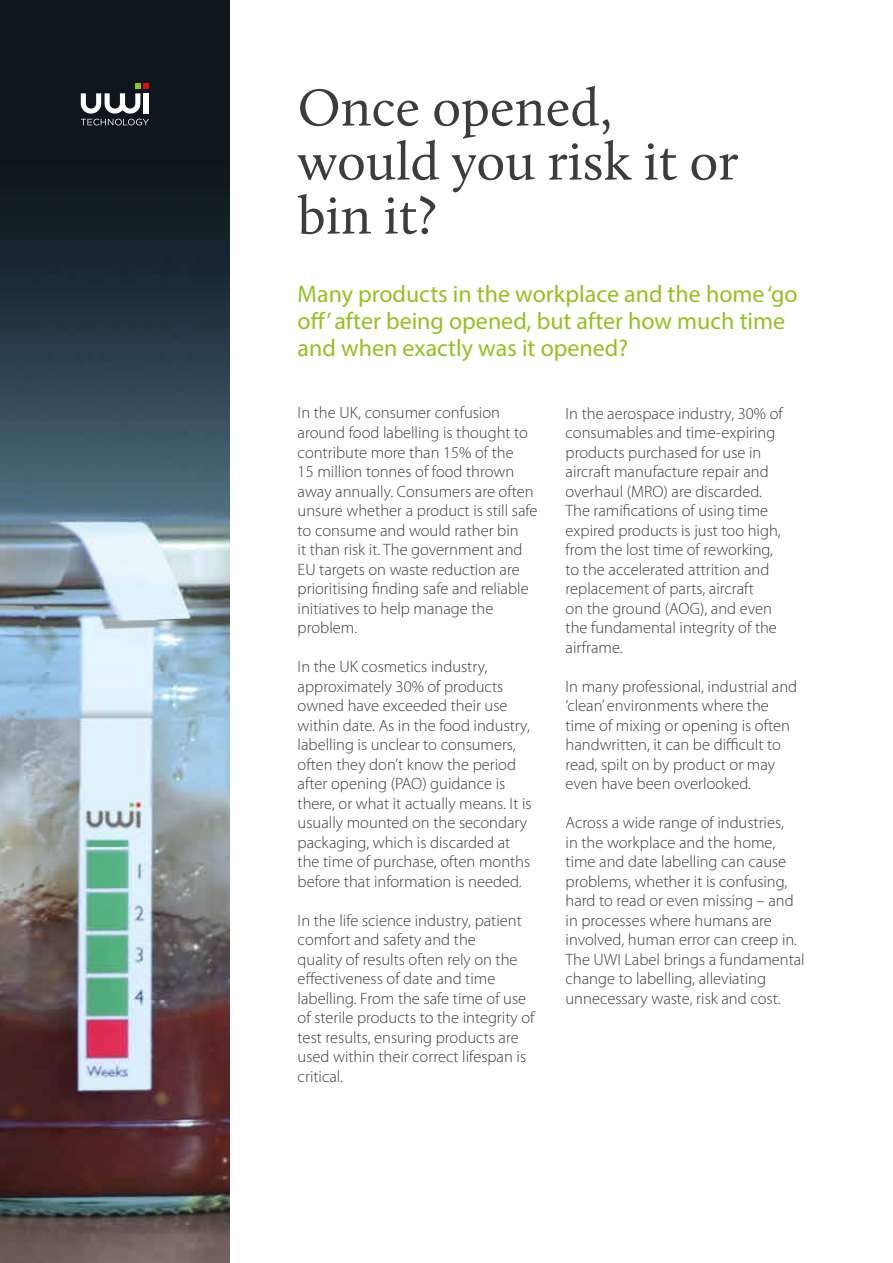
<style>
.page{position:relative;width:893px;height:1263px;background:#fff}
.page>*{position:absolute;margin:0;border:0;box-sizing:border-box;transform-origin:0 0}
.t1{font:54px/54px "Calluna";color:#3c3c3b}
.t2{font:24px/27px "Myriad Pro";color:#95c11f}
.t3{font:300 16.5px/19.5px "Myriad Pro";color:#3c3c3b}
</style>
<div class="page">
<img style="left:0;top:0;width:230px;height:1263px">
<svg style="left:81px;top:83px;width:68px;height:42px"></svg>
<h1 class="t1" style="left:298px;top:80px;width:442px">Once opened, would you risk it or bin it?</h1>
<h2 class="t2" style="left:298px;top:280px;width:502px">Many products in the workplace and the home ‘go off’ after being opened, but after how much time and when exactly was it opened?</h2>
<p class="t3" style="left:298px;top:403px;width:241px">In the UK, consumer confusion around food labelling is thought to contribute more than 15% of the<br>15 million tonnes of food thrown away annually. Consumers are often unsure whether a product is still safe to consume and would rather bin<br>it than risk it. The government and<br>EU targets on waste reduction are prioritising finding safe and reliable initiatives to help manage the problem.</p>
<p class="t3" style="left:298px;top:657px;width:236px">In the UK cosmetics industry, approximately 30% of products owned have exceeded their use within date. As in the food industry, labelling is unclear to consumers, often they don’t know the period after opening (PAO) guidance is there, or what it actually means. It is usually mounted on the secondary packaging, which is discarded at the time of purchase, often months before that information is needed.</p>
<p class="t3" style="left:298px;top:911px;width:238px">In the life science industry, patient comfort and safety and the<br>quality of results often rely on the effectiveness of date and time labelling. From the safe time of use of sterile products to the integrity of test results, ensuring products are used within their correct lifespan is critical.</p>
<p class="t3" style="left:566px;top:404px;width:219px">In the aerospace industry, 30% of consumables and time-expiring products purchased for use in aircraft manufacture repair and overhaul (MRO) are discarded.<br>The ramifications of using time expired products is just too high, from the lost time of reworking, to the accelerated attrition and replacement of parts, aircraft<br>on the ground (AOG), and even the fundamental integrity of the airframe.</p>
<p class="t3" style="left:566px;top:677px;width:233px">In many professional, industrial and ‘clean’ environments where the time of mixing or opening is often handwritten, it can be difficult to read, spilt on by product or may even have been overlooked.</p>
<p class="t3" style="left:566px;top:813px;width:241px">Across a wide range of industries,<br>in the workplace and the home, time and date labelling can cause problems, whether it is confusing, hard to read or even missing – and in processes where humans are involved, human error can creep in.<br>The UWI Label brings a fundamental change to labelling, alleviating unnecessary waste, risk and cost.</p>
</div>
